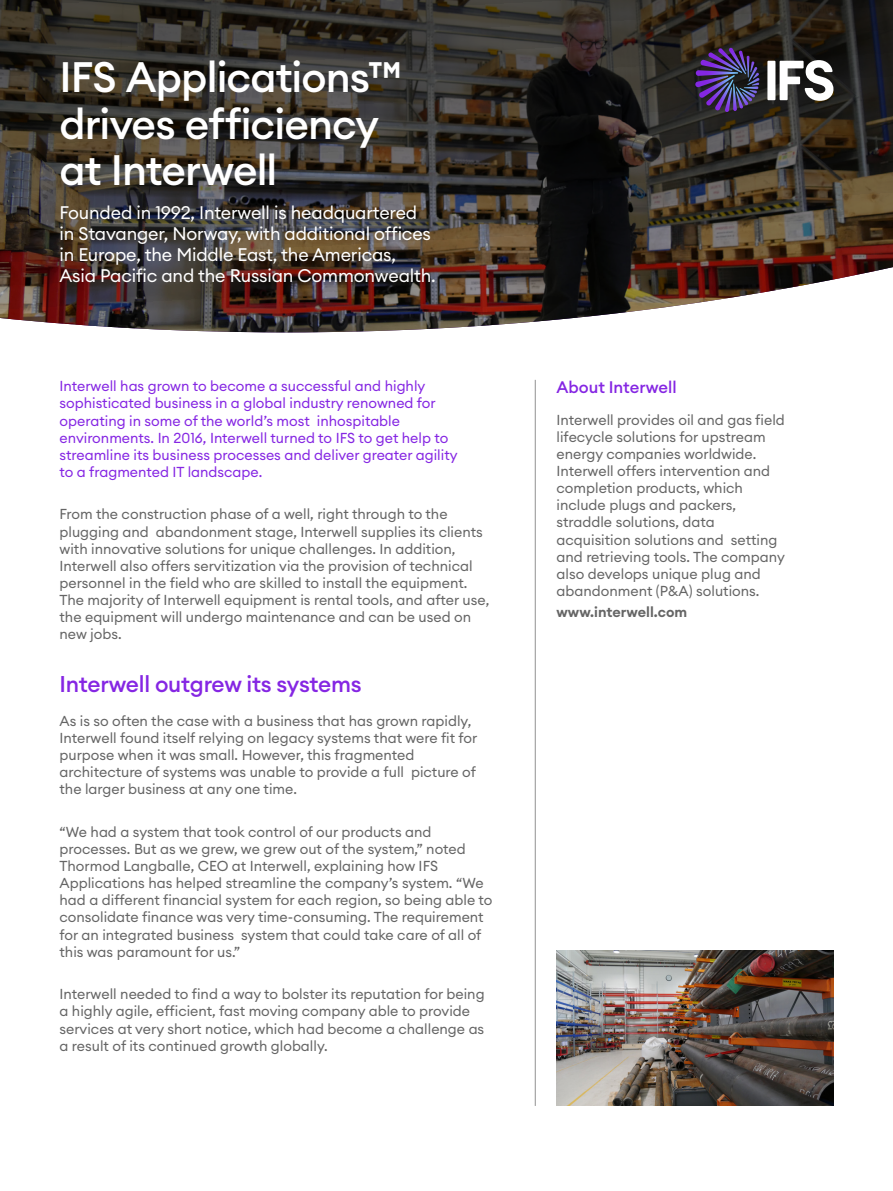
<style>
.page{position:relative;width:893px;height:1191px;background:#fff}
.page>*{position:absolute;margin:0;border:0;box-sizing:border-box;transform-origin:0 0}
.t1{font:500 42px/46.2px "Euclid Circular A";letter-spacing:-.02em;color:#fff}
.t2{font:500 22.5px "Euclid Circular A";letter-spacing:-.01em;color:#8526e3}
.t3{font:18px/21px "Euclid Circular A";letter-spacing:-.01em;color:#fff}
.t4{font:500 16.5px "Euclid Circular A";color:#8526e3}
.t5{font:14.25px/17.1px "Euclid Circular A";color:#656565}
.t6{font:14.25px/17.1px "Euclid Circular A";color:#8526e3}
.t7{font:600 14.25px "Euclid Circular A";color:#656565}
</style>
<div class="page">
<hr style="left:535px;top:380px;width:1px;height:726px;background:#919191">
<img style="left:556px;top:950px;width:277px;height:156px">
<img style="left:0;top:0;width:893px;height:332px">
<svg style="left:767px;top:60px;width:66px;height:41px"></svg>
<img style="left:695px;top:48px;width:65px;height:63px">
<h1 class="t1" style="left:60px;top:54px;width:344px">IFS Applications™ drives efficiency at Interwell</h1>
<p class="t3" style="left:60px;top:201px;width:378px">Founded in 1992, Interwell is headquartered in Stavanger, Norway, with additional offices in Europe, the Middle East, the Americas, Asia Pacific and the Russian Commonwealth.</p>
<p class="t6" style="left:60px;top:377px;width:400px">Interwell has grown to become a successful and highly sophisticated business in a global industry renowned for operating in some of the world’s most inhospitable environments. In 2016, Interwell turned to IFS to get help to streamline its business processes and deliver greater agility to a fragmented IT landscape.</p>
<p class="t5" style="left:60px;top:506px;width:431px">From the construction phase of a well, right through to the plugging and abandonment stage, Interwell supplies its clients with innovative solutions for unique challenges. In addition, Interwell also offers servitization via the provision of technical personnel in the field who are skilled to install the equipment.<br>The majority of Interwell equipment is rental tools, and after use, the equipment will undergo maintenance and can be used on new jobs.</p>
<h2 class="t2" style="left:60px;top:669px;width:304px">Interwell outgrew its systems</h2>
<p class="t5" style="left:60px;top:712px;width:419px">As is so often the case with a business that has grown rapidly, Interwell found itself relying on legacy systems that were fit for purpose when it was small. However, this fragmented architecture of systems was unable to provide a full picture of the larger business at any one time.</p>
<p class="t5" style="left:60px;top:823px;width:434px">“We had a system that took control of our products and processes. But as we grew, we grew out of the system,” noted Thormod Langballe, CEO at Interwell, explaining how IFS Applications has helped streamline the company’s system. “We had a different financial system for each region, so being able to consolidate finance was very time-consuming. The requirement for an integrated business system that could take care of all of this was paramount for us.”</p>
<p class="t5" style="left:60px;top:985px;width:427px">Interwell needed to find a way to bolster its reputation for being a highly agile, efficient, fast moving company able to provide services at very short notice, which had become a challenge as a result of its continued growth globally.</p>
<p class="t4" style="left:556px;top:377px;width:122px">About Interwell</p>
<p class="t5" style="left:556px;top:411px;width:230px">Interwell provides oil and gas field lifecycle solutions for upstream energy companies worldwide.<br>Interwell offers intervention and completion products, which include plugs and packers, straddle solutions, data acquisition solutions and setting and retrieving tools. The company also develops unique plug and abandonment (P&amp;A) solutions.</p>
<p class="t7" style="left:556px;top:603px;width:132px">www.interwell.com</p>
</div>
